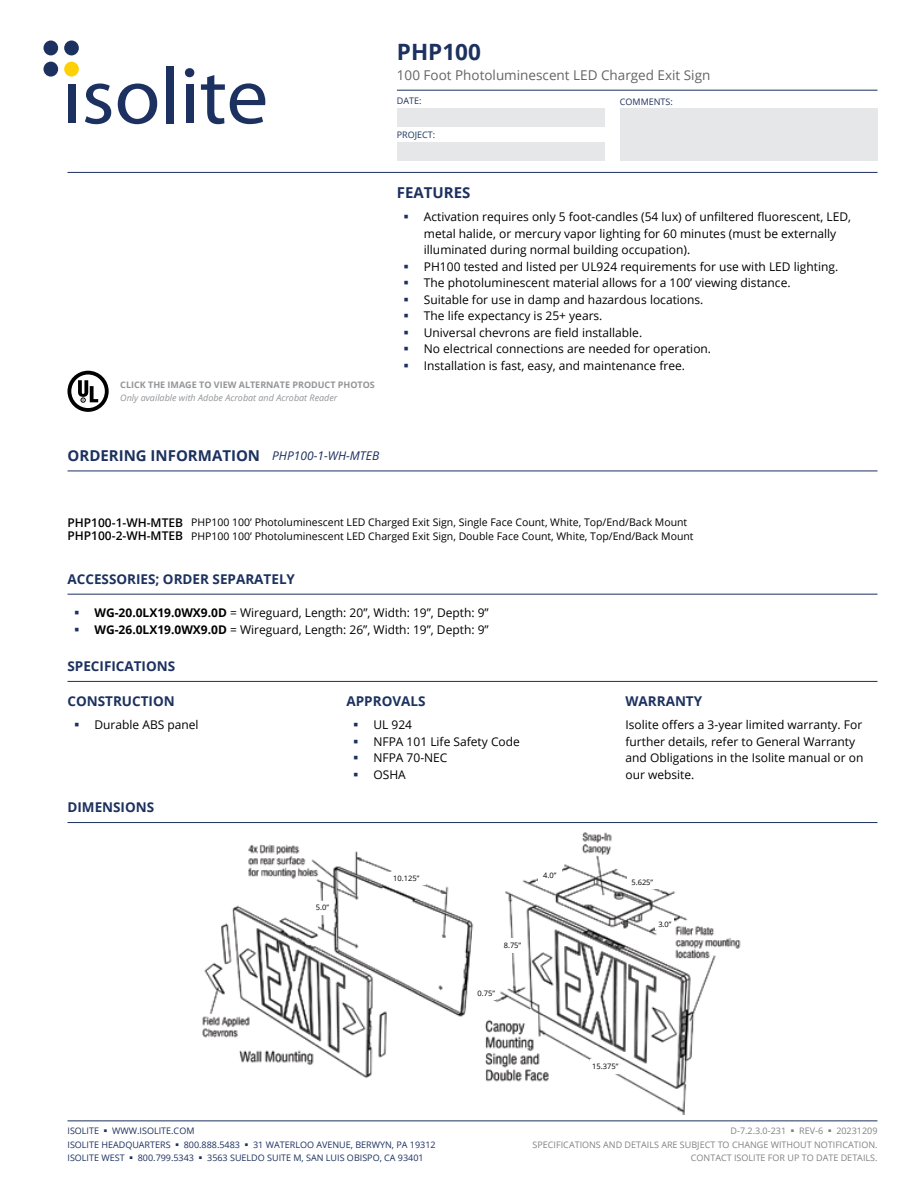
<style>
.page{position:relative;width:918px;height:1188px;background:#fff}
.page>*{position:absolute;margin:0;border:0;box-sizing:border-box;transform-origin:0 0}
.t1{font:700 22.5px "Open Sans";color:#1c315f}
.t2{font:700 15px "Open Sans";color:#1c315f}
.t3{font:700 13.5px "Open Sans";color:#1c315f}
.t4{font:13.5px "Open Sans";color:#636466}
.t5{font:12px/16.5px "Open Sans";color:#000}
.t6{font:10.5px/13.6px "Open Sans";color:#000}
.t7{font:9px/13.5px "Open Sans";color:#1c315f}
.t8{font:9px/13.5px "Open Sans";color:#808285;text-align:right}
.t9{font:italic 9px "Open Sans";color:#939598}
.t10{font:700 9px "Open Sans";color:#939598}
.t11{font:7.5px "Open Sans";color:#000}
.s1{font-weight:400;font-style:italic;font-size:12px}
.s2{font-weight:600;font-size:12px}
.s3{font-weight:700}
</style>
<div class="page">
<div style="left:397px;top:108px;width:208px;height:19px;background:#e6e7e8"></div>
<div style="left:397px;top:142px;width:208px;height:19px;background:#e6e7e8"></div>
<div style="left:620px;top:108px;width:258px;height:53px;background:#e6e7e8"></div>
<hr style="left:397px;top:90px;width:481px;height:1px;background:#1c315f">
<hr style="left:68px;top:172px;width:810px;height:1px;background:#1c315f">
<div style="left:68px;top:84px;width:7px;height:39px;background:#1c315f"></div>
<svg style="left:85px;top:84px;width:26px;height:40px"></svg>
<svg style="left:118px;top:84px;width:39px;height:40px"></svg>
<div style="left:166px;top:66px;width:8px;height:57px;background:#1c315f"></div>
<div style="left:185px;top:68px;width:9px;height:9px;background:#1c315f;border-radius:50%"></div>
<div style="left:186px;top:84px;width:7px;height:39px;background:#1c315f"></div>
<svg style="left:201px;top:75px;width:64px;height:49px"></svg>
<div style="left:44px;top:40px;width:14px;height:15px;background:#1c315f;border-radius:50%"></div>
<div style="left:64px;top:40px;width:15px;height:15px;background:#1c315f;border-radius:50%"></div>
<div style="left:44px;top:62px;width:14px;height:15px;background:#1c315f;border-radius:50%"></div>
<div style="left:64px;top:62px;width:15px;height:15px;background:#fed107;border-radius:50%"></div>
<hr style="left:68px;top:1120px;width:810px;height:1px;background:#1c315f">
<hr style="left:68px;top:681px;width:810px;height:1px;background:#1c315f">
<hr style="left:68px;top:822px;width:810px;height:1px;background:#1c315f">
<hr style="left:68px;top:594px;width:810px;height:1px;background:#1c315f">
<hr style="left:68px;top:471px;width:810px;height:1px;background:#1c315f">
<img style="left:202px;top:832px;width:539px;height:282px">
<svg style="left:68px;top:371px;width:41px;height:41px"></svg>
<div style="left:387px;top:873px;width:39px;height:12px;background:#fff"></div>
<div style="left:313px;top:901px;width:19px;height:13px;background:#fff"></div>
<div style="left:477px;top:987px;width:19px;height:13px;background:#fff"></div>
<div style="left:498px;top:938px;width:29px;height:14px;background:#fff"></div>
<div style="left:628px;top:875px;width:29px;height:14px;background:#fff"></div>
<div style="left:538px;top:869px;width:24px;height:13px;background:#fff"></div>
<div style="left:656px;top:917px;width:18px;height:13px;background:#fff"></div>
<div style="left:591px;top:1060px;width:29px;height:14px;background:#fff"></div>
<h1 class="t1" style="left:397px;top:36px;width:86px">PHP100</h1>
<p class="t4" style="left:397px;top:66px;width:315px">100 Foot Photoluminescent LED Charged Exit Sign</p>
<p class="t7" style="left:397px;top:93px;width:26px">DATE:</p>
<p class="t7" style="left:620px;top:95px;width:55px">COMMENTS:</p>
<p class="t7" style="left:397px;top:127px;width:40px">PROJECT:</p>
<p class="t10" style="left:120px;top:378px;width:256px">CLICK THE IMAGE TO VIEW ALTERNATE PRODUCT PHOTOS</p>
<p class="t9" style="left:120px;top:392px;width:219px">Only available with Adobe Acrobat and Acrobat Reader</p>
<p class="t2" style="left:68px;top:445px;width:313px">ORDERING INFORMATION <span class="s1">PHP100-1-WH-MTEB</span></p>
<p class="t2" style="left:397px;top:182px;width:75px">FEATURES</p>
<p class="t5" style="left:424px;top:208px;width:429px">Activation requires only 5 foot-candles (54 lux) of unfiltered fluorescent, LED, metal halide, or mercury vapor lighting for 60 minutes (must be externally illuminated during normal building occupation).<br>PH100 tested and listed per UL924 requirements for use with LED lighting.<br>The photoluminescent material allows for a 100’ viewing distance.<br>Suitable for use in damp and hazardous locations.<br>The life expectancy is 25+ years.<br>Universal chevrons are field installable.<br>No electrical connections are needed for operation.<br>Installation is fast, easy, and maintenance free.</p>
<p class="t6" style="left:68px;top:515px;width:628px"><span class="s2">PHP100-1-WH-MTEB</span> PHP100 100’ Photoluminescent LED Charged Exit Sign, Single Face Count, White, Top/End/Back Mount<br><span class="s2">PHP100-2-WH-MTEB</span> PHP100 100’ Photoluminescent LED Charged Exit Sign, Double Face Count, White, Top/End/Back Mount</p>
<p class="t3" style="left:68px;top:570px;width:229px">ACCESSORIES; ORDER SEPARATELY</p>
<p class="t5" style="left:94px;top:604px;width:396px"><span class="s3">WG-20.0LX19.0WX9.0D</span> = Wireguard, Length: 20”, Width: 19”, Depth: 9”<br><span class="s3">WG-26.0LX19.0WX9.0D</span> = Wireguard, Length: 26”, Width: 19”, Depth: 9”</p>
<p class="t3" style="left:68px;top:657px;width:109px">SPECIFICATIONS</p>
<p class="t3" style="left:68px;top:692px;width:109px">CONSTRUCTION</p>
<p class="t5" style="left:94px;top:717px;width:106px">Durable ABS panel</p>
<p class="t3" style="left:68px;top:798px;width:88px">DIMENSIONS</p>
<p class="t3" style="left:346px;top:692px;width:81px">APPROVALS</p>
<p class="t5" style="left:373px;top:717px;width:148px">UL 924<br>NFPA 101 Life Safety Code<br>NFPA 70-NEC<br>OSHA</p>
<p class="t3" style="left:626px;top:692px;width:78px">WARRANTY</p>
<p class="t5" style="left:626px;top:717px;width:240px">Isolite offers a 3-year limited warranty. For further details, refer to General Warranty and Obligations in the Isolite manual or on our website.</p>
<p class="t11" style="left:316px;top:903px;width:15px">5.0”</p>
<p class="t11" style="left:393px;top:874px;width:28px">10.125”</p>
<p class="t11" style="left:543px;top:870px;width:15px">4.0”</p>
<p class="t11" style="left:504px;top:940px;width:19px">8.75”</p>
<p class="t11" style="left:478px;top:988px;width:19px">0.75”</p>
<p class="t11" style="left:631px;top:877px;width:23px">5.625”</p>
<p class="t11" style="left:658px;top:919px;width:15px">3.0”</p>
<p class="t11" style="left:592px;top:1062px;width:28px">15.375”</p>
<p class="t7" style="left:68px;top:1124px;width:370px">ISOLITE ▪ WWW.ISOLITE.COM<br>ISOLITE HEADQUARTERS ▪ 800.888.5483 ▪ 31 WATERLOO AVENUE, BERWYN, PA 19312<br>ISOLITE WEST ▪ 800.799.5343 ▪ 3563 SUELDO SUITE M, SAN LUIS OBISPO, CA 93401</p>
<p class="t8" style="left:533px;top:1124px;width:346px">D-7.2.3.0-231 ▪ REV-6 ▪ 20231209<br>SPECIFICATIONS AND DETAILS ARE SUBJECT TO CHANGE WITHOUT NOTIFICATION.<br>CONTACT ISOLITE FOR UP TO DATE DETAILS.</p>
</div>
